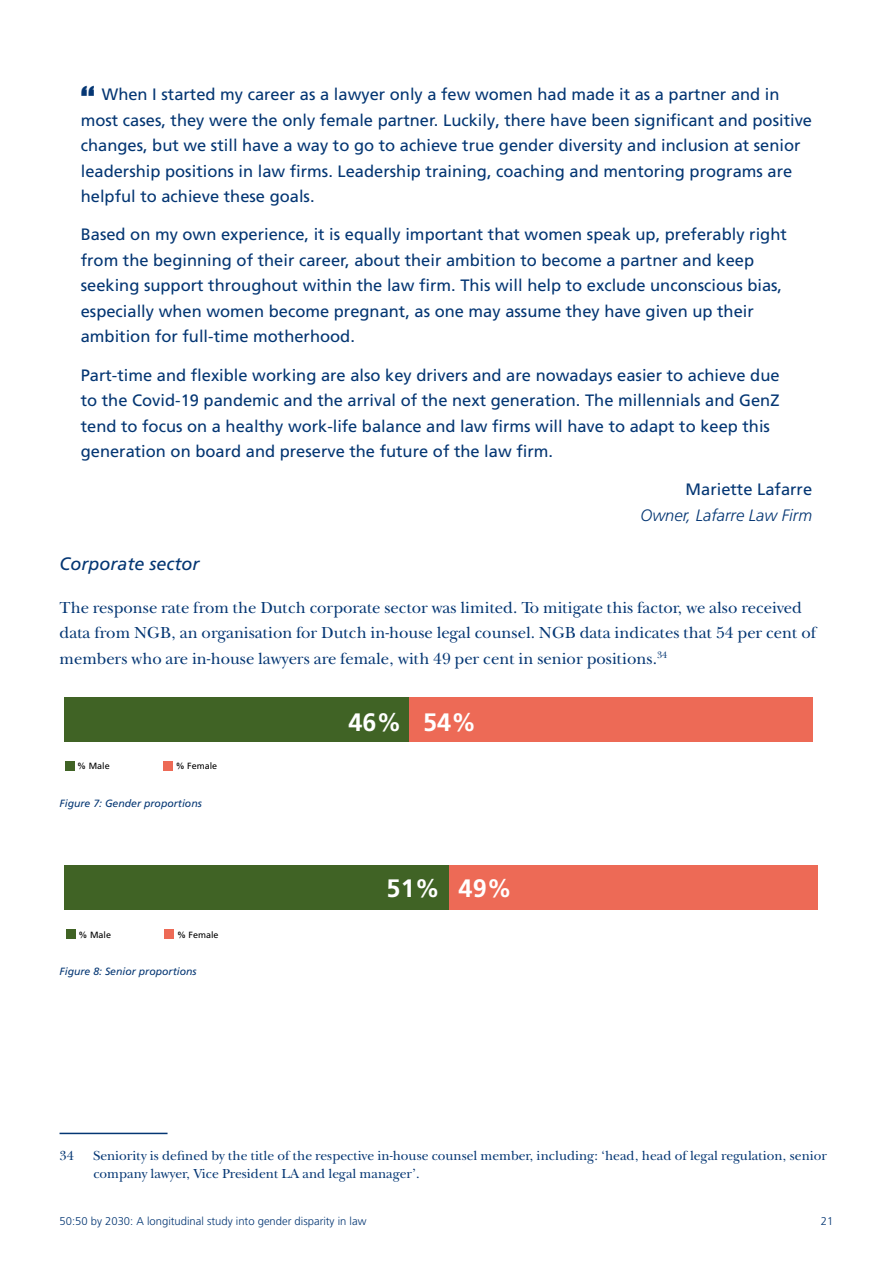
<style>
.page{position:relative;width:893px;height:1263px;background:#fff}
.page>*{position:absolute;margin:0;border:0;box-sizing:border-box;transform-origin:0 0}
.t1{font:40.5px "Impact";color:#043673}
.t2{font:700 25.2px "Frutiger LT Pro";color:#fff}
.t3{font:italic 18px "Frutiger LT Pro";color:#043673}
.t4{font:16.5px/25.5px "Frutiger LT Pro";color:#043673}
.t5{font:16.5px/25.5px "New Baskerville ITC";color:#043673}
.t6{font:italic 300 16.5px "Frutiger LT Pro";color:#043673}
.t7{font:13.5px/18px "New Baskerville ITC";color:#043673}
.t8{font:300 11.25px "Frutiger LT Pro";color:#043673}
.t9{font:italic 10.5px "Frutiger LT Pro";color:#043673}
.t10{font:9px "Frutiger LT Pro";color:#000}
</style>
<div class="page">
<div style="left:65px;top:761px;width:10px;height:10px;background:#406325"></div>
<div style="left:163px;top:761px;width:10px;height:10px;background:#ed6a56"></div>
<div style="left:409px;top:697px;width:404px;height:44px;background:#ed6a56"></div>
<div style="left:65px;top:697px;width:344px;height:44px;background:#406325"></div>
<div style="left:66px;top:929px;width:10px;height:10px;background:#406325"></div>
<div style="left:164px;top:929px;width:10px;height:10px;background:#ed6a56"></div>
<div style="left:449px;top:865px;width:369px;height:45px;background:#ed6a56"></div>
<div style="left:64px;top:865px;width:385px;height:45px;background:#406325"></div>
<hr style="left:60px;top:1133px;width:108px;height:1px;background:#043673">
<h1 class="t1" style="left:81px;top:71px;width:15px">“</h1>
<p class="t4" style="left:81px;top:82px;width:733px;text-indent:21px">When I started my career as a lawyer only a few women had made it as a partner and in most cases, they were the only female partner. Luckily, there have been significant and positive changes, but we still have a way to go to achieve true gender diversity and inclusion at senior leadership positions in law firms. Leadership training, coaching and mentoring programs are helpful to achieve these goals.</p>
<p class="t4" style="left:81px;top:222px;width:708px">Based on my own experience, it is equally important that women speak up, preferably right from the beginning of their career, about their ambition to become a partner and keep seeking support throughout within the law firm. This will help to exclude unconscious bias, especially when women become pregnant, as one may assume they have given up their ambition for full-time motherhood.</p>
<p class="t4" style="left:81px;top:362px;width:700px">Part-time and flexible working are also key drivers and are nowadays easier to achieve due to the Covid-19 pandemic and the arrival of the next generation. The millennials and GenZ tend to focus on a healthy work-life balance and law firms will have to adapt to keep this generation on board and preserve the future of the law firm.</p>
<p class="t4" style="left:686px;top:477px;width:128px">Mariette Lafarre</p>
<p class="t6" style="left:640px;top:505px;width:173px">Owner, Lafarre Law Firm</p>
<p class="t3" style="left:60px;top:554px;width:142px">Corporate sector</p>
<p class="t5" style="left:60px;top:595px;width:758px">The response rate from the Dutch corporate sector was limited. To mitigate this factor, we also received data from NGB, an organisation for Dutch in-house legal counsel. NGB data indicates that 54 per cent of members who are in-house lawyers are female, with 49 per cent in senior positions.<sup>34</sup></p>
<p class="t10" style="left:77px;top:761px;width:34px">% Male</p>
<p class="t10" style="left:176px;top:761px;width:43px">% Female</p>
<p class="t9" style="left:60px;top:797px;width:144px">Figure 7: Gender proportions</p>
<p class="t10" style="left:79px;top:929px;width:34px">% Male</p>
<p class="t10" style="left:177px;top:929px;width:43px">% Female</p>
<p class="t9" style="left:60px;top:965px;width:139px">Figure 8: Senior proportions</p>
<h2 class="t2" style="left:348px;top:707px;width:129px">46% 54%</h2>
<h2 class="t2" style="left:387px;top:873px;width:127px">51% 49%</h2>
<p class="t7" style="left:60px;top:1147px;width:16px">34</p>
<p class="t7" style="left:94px;top:1147px;width:735px">Seniority is defined by the title of the respective in-house counsel member, including: ‘head, head of legal regulation, senior company lawyer, Vice President LA and legal manager’.</p>
<p class="t8" style="left:60px;top:1214px;width:308px">50:50 by 2030: A longitudinal study into gender disparity in law</p>
<p class="t8" style="left:821px;top:1214px;width:14px">21</p>
</div>
